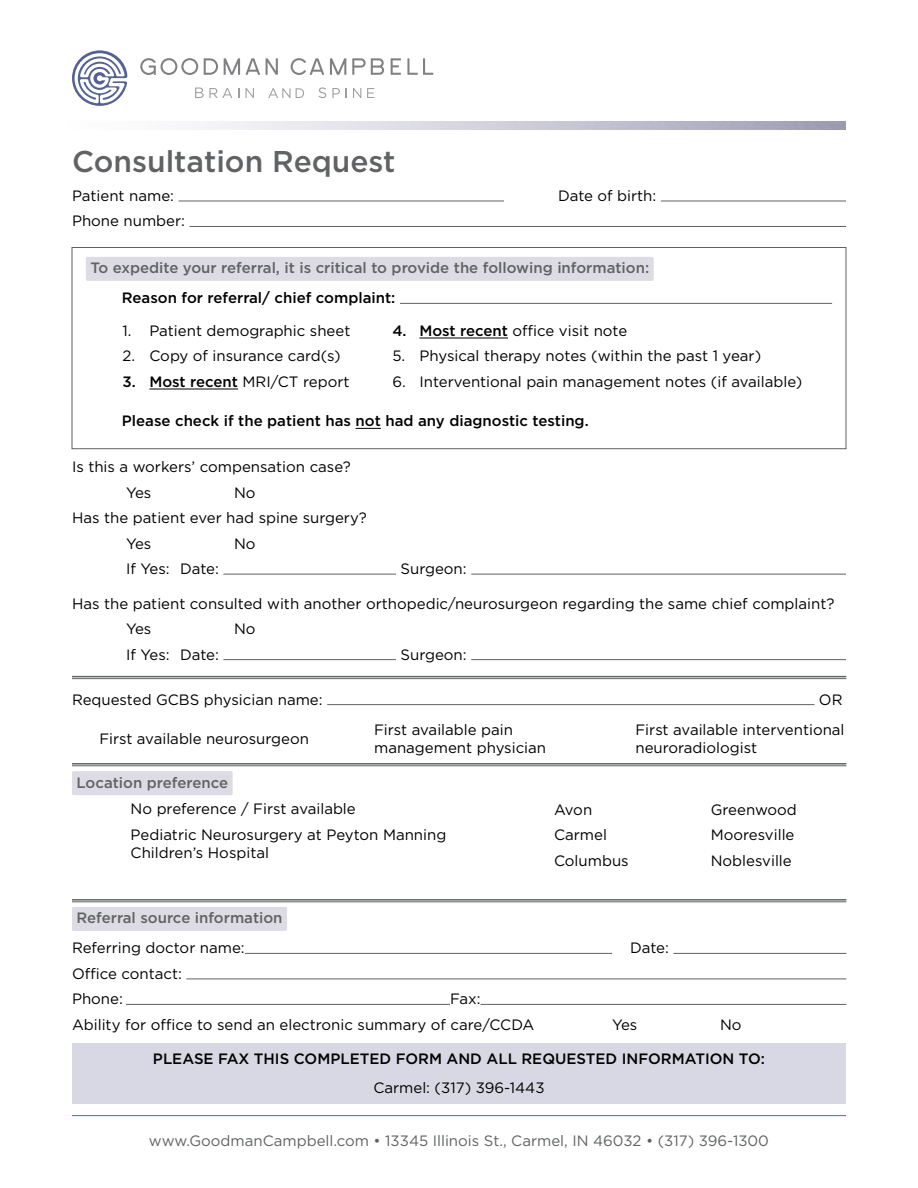
<style>
.page{position:relative;width:918px;height:1188px;background:#fff}
.page>*{position:absolute;margin:0;border:0;box-sizing:border-box;transform-origin:0 0}
.t1{font:500 30px "Gotham";color:#606263}
.t2{font:15px/25.5px "Gotham";color:#000}
.t3{font:500 15px "Gotham";color:#000}
.t4{font:500 15px "Gotham";color:#606263}
.t5{font:15px "Gotham";color:#606263}
.s1{font-weight:400}
.s2{font-weight:500}
</style>
<div class="page">
<svg style="left:72px;top:50px;width:55px;height:56px"></svg>
<svg style="left:195px;top:88px;width:37px;height:10px"></svg>
<svg style="left:245px;top:88px;width:9px;height:10px"></svg>
<svg style="left:268px;top:88px;width:36px;height:10px"></svg>
<svg style="left:319px;top:87px;width:7px;height:11px"></svg>
<svg style="left:332px;top:88px;width:15px;height:10px"></svg>
<svg style="left:353px;top:88px;width:8px;height:10px"></svg>
<svg style="left:367px;top:88px;width:7px;height:10px"></svg>
<svg style="left:140px;top:58px;width:58px;height:17px"></svg>
<svg style="left:204px;top:58px;width:14px;height:17px"></svg>
<svg style="left:224px;top:58px;width:36px;height:17px"></svg>
<svg style="left:266px;top:58px;width:12px;height:17px"></svg>
<svg style="left:291px;top:58px;width:33px;height:17px"></svg>
<svg style="left:330px;top:58px;width:16px;height:17px"></svg>
<svg style="left:352px;top:58px;width:32px;height:17px"></svg>
<svg style="left:391px;top:58px;width:10px;height:17px"></svg>
<svg style="left:407px;top:58px;width:26px;height:17px"></svg>
<hr style="left:72px;top:1115px;width:774px;height:1px;background:#2f8282">
<svg style="left:198px;top:121px;width:647px;height:9px;background:#cccbd7"></svg>
<hr style="left:179px;top:201px;width:325px;height:1px;background:#606263">
<hr style="left:661px;top:201px;width:185px;height:1px;background:#606263">
<hr style="left:190px;top:226px;width:656px;height:1px;background:#606263">
<hr style="left:223px;top:574px;width:173px;height:1px;background:#606263">
<hr style="left:471px;top:574px;width:375px;height:1px;background:#606263">
<hr style="left:223px;top:659px;width:173px;height:1px;background:#606263">
<hr style="left:471px;top:659px;width:375px;height:1px;background:#606263">
<hr style="left:327px;top:704px;width:487px;height:1px;background:#606263">
<div style="left:86px;top:257px;width:568px;height:24px;background:#dddce4;border-radius:2px"></div>
<hr style="left:400px;top:303px;width:432px;height:1px;background:#606263">
<svg style="left:356px;top:428px;width:25px;height:1px"></svg>
<div style="left:72px;top:247px;width:774px;height:202px;border:1px solid #606263"></div>
<hr style="left:149px;top:389px;width:89px;height:1px;background:#000">
<hr style="left:419px;top:338px;width:89px;height:1px;background:#000">
<div style="left:72px;top:907px;width:215px;height:24px;background:#dddce4;border-radius:2px"></div>
<hr style="left:245px;top:953px;width:367px;height:1px;background:#606263">
<hr style="left:673px;top:953px;width:173px;height:1px;background:#606263">
<hr style="left:186px;top:979px;width:660px;height:1px;background:#606263">
<hr style="left:126px;top:1004px;width:324px;height:1px;background:#606263">
<hr style="left:481px;top:1004px;width:365px;height:1px;background:#606263">
<hr style="left:72px;top:676px;width:774px;height:1px;background:#606263">
<hr style="left:72px;top:678px;width:774px;height:1px;background:#606263">
<hr style="left:72px;top:763px;width:774px;height:2px;background:#606263">
<hr style="left:72px;top:766px;width:774px;height:1px;background:#606263">
<hr style="left:72px;top:899px;width:774px;height:2px;background:#606263">
<hr style="left:72px;top:902px;width:774px;height:1px;background:#606263">
<div style="left:72px;top:1044px;width:774px;height:60px;background:#d7d8e3"></div>
<div style="left:72px;top:771px;width:161px;height:24px;background:#dddce4;border-radius:2px"></div>
<h1 class="t1" style="left:72px;top:142px;width:325px">Consultation Request</h1>
<p class="t2" style="left:72px;top:183px;width:104px">Patient name:</p>
<p class="t2" style="left:558px;top:183px;width:100px">Date of birth:</p>
<p class="t2" style="left:72px;top:208px;width:115px">Phone number:</p>
<p class="t4" style="left:90px;top:258px;width:560px">To expedite your referral, it is critical to provide the following information:</p>
<p class="t3" style="left:122px;top:288px;width:275px">Reason for referral/ chief complaint:</p>
<p class="t2" style="left:122px;top:318px;width:230px">1. Patient demographic sheet</p>
<p class="t2" style="left:122px;top:343px;width:220px">2. Copy of insurance card(s)</p>
<p class="t3" style="left:122px;top:372px;width:229px">3. Most recent <span class="s1">MRI/CT report</span></p>
<p class="t2" style="left:392px;top:318px;width:236px"><span class="s2">4. Most recent</span> office visit note</p>
<p class="t2" style="left:392px;top:343px;width:370px">5. Physical therapy notes (within the past 1 year)</p>
<p class="t2" style="left:392px;top:369px;width:411px">6. Interventional pain management notes (if available)</p>
<p class="t3" style="left:122px;top:411px;width:468px">Please check if the patient has not had any diagnostic testing.</p>
<p class="t2" style="left:126px;top:454px;width:226px;text-indent:-54px">Is this a workers’ compensation case?<br>Yes</p>
<p class="t2" style="left:234px;top:479px;width:23px">No</p>
<p class="t2" style="left:72px;top:505px;width:296px">Has the patient ever had spine surgery?</p>
<p class="t2" style="left:126px;top:530px;width:27px">Yes</p>
<p class="t2" style="left:234px;top:530px;width:23px">No</p>
<p class="t2" style="left:126px;top:556px;width:94px">If Yes: Date:</p>
<p class="t2" style="left:400px;top:556px;width:68px">Surgeon:</p>
<p class="t2" style="left:126px;top:590px;width:710px;text-indent:-54px">Has the patient consulted with another orthopedic/neurosurgeon regarding the same chief complaint?<br>Yes</p>
<p class="t2" style="left:234px;top:616px;width:23px">No</p>
<p class="t2" style="left:126px;top:641px;width:94px">If Yes: Date:</p>
<p class="t2" style="left:400px;top:641px;width:68px">Surgeon:</p>
<p class="t2" style="left:72px;top:686px;width:252px">Requested GCBS physician name:</p>
<p class="t2" style="left:819px;top:686px;width:25px">OR</p>
<p class="t2" style="left:99px;top:726px;width:211px">First available neurosurgeon</p>
<p class="t2" style="left:374px;top:721px;width:174px;line-height:18px">First available pain management physician</p>
<p class="t2" style="left:635px;top:721px;width:211px;line-height:18px">First available interventional neuroradiologist</p>
<p class="t4" style="left:76px;top:773px;width:153px">Location preference</p>
<p class="t2" style="left:131px;top:796px;width:317px">No preference / First available<br>Pediatric Neurosurgery at Peyton Manning</p>
<p class="t2" style="left:131px;top:839px;width:140px">Children’s Hospital</p>
<p class="t2" style="left:554px;top:796px;width:76px">Avon<br>Carmel<br>Columbus</p>
<p class="t2" style="left:711px;top:796px;width:88px">Greenwood<br>Mooresville<br>Noblesville</p>
<p class="t4" style="left:76px;top:908px;width:208px">Referral source information</p>
<p class="t2" style="left:72px;top:935px;width:174px">Referring doctor name:</p>
<p class="t2" style="left:630px;top:935px;width:40px">Date:</p>
<p class="t2" style="left:72px;top:961px;width:111px">Office contact:<br>Phone:</p>
<p class="t2" style="left:72px;top:986px;width:464px;text-indent:378px">Fax:<br>Ability for office to send an electronic summary of care/CCDA</p>
<p class="t2" style="left:612px;top:1012px;width:27px">Yes</p>
<p class="t2" style="left:720px;top:1012px;width:23px">No</p>
<p class="t3" style="left:153px;top:1049px;width:614px">PLEASE FAX THIS COMPLETED FORM AND ALL REQUESTED INFORMATION TO:</p>
<p class="t2" style="left:373px;top:1074px;width:173px">Carmel: (317) 396-1443</p>
<p class="t5" style="left:149px;top:1131px;width:622px">www.GoodmanCampbell.com • 13345 Illinois St., Carmel, IN 46032 • (317) 396-1300</p>
</div>
